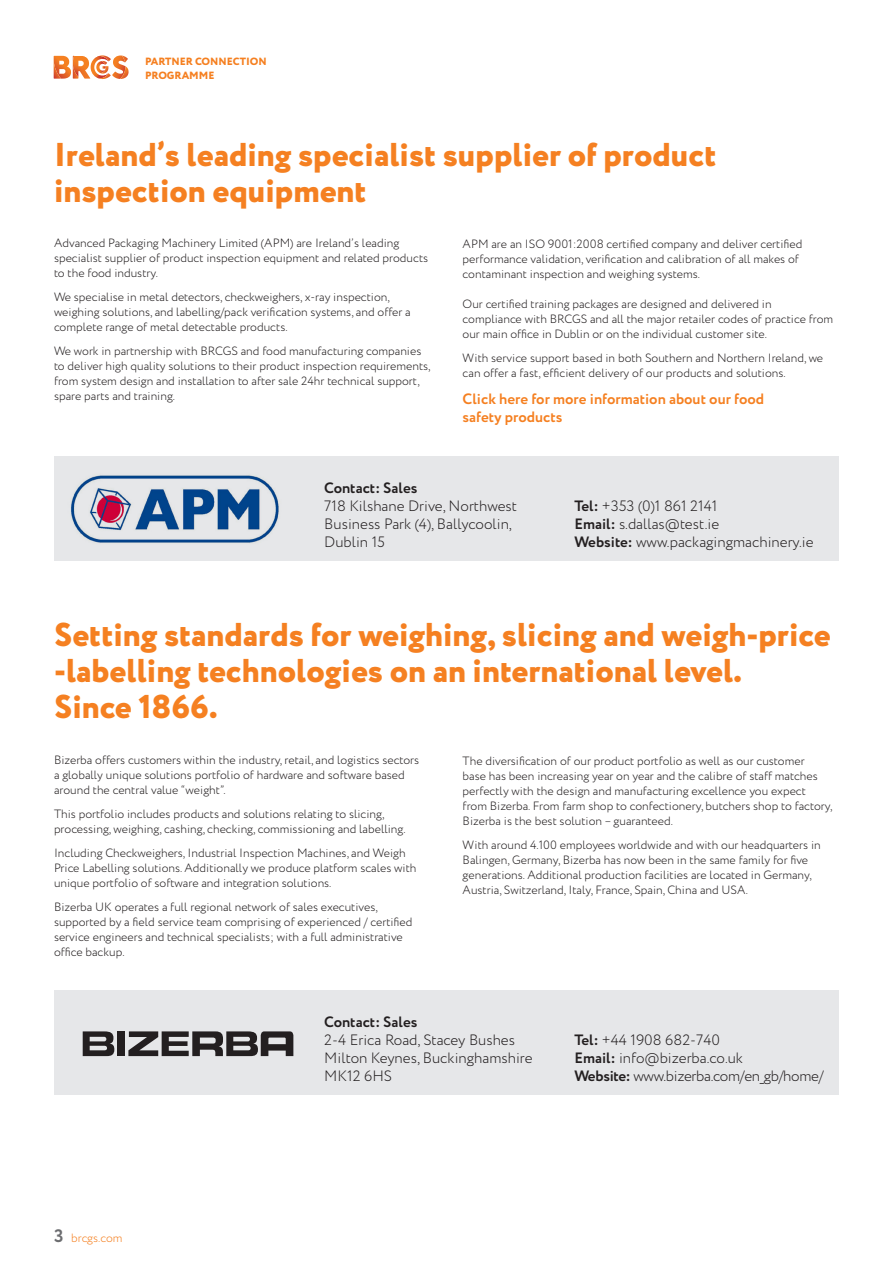
<style>
.page{position:relative;width:893px;height:1263px;background:#fff}
.page>*{position:absolute;margin:0;border:0;box-sizing:border-box;transform-origin:0 0}
.Headline{font:800 33px/36px "Circe";color:#f58021}
.t1{font:300 15px/18px "Circe";color:#231f20}
.t2{font:700 15px/18px "Circe";color:#f58021}
.t3{font:700 15px "Circe";color:#231f20}
.BodyText{font:300 12px/15px "Circe";color:#231f20}
.t4{font:300 12px "Circe";color:#f58021}
.t5{font:800 10.5px "Circe";color:#f58021}
.s1{font-weight:700}
.s2{font-weight:700;font-size:18px;color:#6c6d70}
</style>
<div class="page">
<svg style="left:54px;top:55px;width:75px;height:24px"></svg>
<div style="left:54px;top:456px;width:785px;height:105px;background:#e6e7e9"></div>
<img style="left:71px;top:475px;width:208px;height:68px">
<div style="left:54px;top:990px;width:785px;height:105px;background:#e6e7e9"></div>
<svg style="left:128px;top:1031px;width:165px;height:25px"></svg>
<div style="left:117px;top:1031px;width:8px;height:25px;background:#231f20"></div>
<svg style="left:83px;top:1031px;width:31px;height:25px"></svg>
<p class="t5" style="left:145px;top:54px;width:123px">PARTNER CONNECTION</p>
<p class="t5" style="left:145px;top:68px;width:71px">PROGRAMME</p>
<p class="Headline" style="left:54px;top:138px;width:664px">Ireland’s leading specialist supplier of product inspection equipment</p>
<p class="BodyText" style="left:54px;top:236px;width:376px">Advanced Packaging Machinery Limited (APM) are Ireland’s leading specialist supplier of product inspection equipment and related products to the food industry.</p>
<p class="BodyText" style="left:54px;top:290px;width:337px">We specialise in metal detectors, checkweighers, x-ray inspection,</p>
<p class="BodyText" style="left:54px;top:305px;width:358px">weighing solutions, and labelling/pack verification systems, and offer a complete range of metal detectable products.</p>
<p class="BodyText" style="left:54px;top:344px;width:378px">We work in partnership with BRCGS and food manufacturing companies to deliver high quality solutions to their product inspection requirements, from system design and installation to after sale 24hr technical support, spare parts and training.</p>
<p class="BodyText" style="left:463px;top:237px;width:341px">APM are an ISO 9001:2008 certified company and deliver certified performance validation, verification and calibration of all makes of contaminant inspection and weighing systems.</p>
<p class="BodyText" style="left:463px;top:297px;width:372px">Our certified training packages are designed and delivered in compliance with BRCGS and all the major retailer codes of practice from our main office in Dublin or on the individual customer site.</p>
<p class="BodyText" style="left:463px;top:351px;width:362px">With service support based in both Southern and Northern Ireland, we can offer a fast, efficient delivery of our products and solutions.</p>
<p class="t2" style="left:463px;top:390px;width:303px">Click here for more information about our food safety products</p>
<p class="t3" style="left:324px;top:478px;width:95px">Contact: Sales</p>
<p class="t1" style="left:324px;top:497px;width:194px">718 Kilshane Drive, Northwest<br>Business Park (4), Ballycoolin,<br>Dublin 15</p>
<p class="t1" style="left:574px;top:497px;width:241px"><span class="s1">Tel:</span> +353 (0)1 861 2141<br><span class="s1">Email:</span> s.dallas@test.ie<br><span class="s1">Website:</span> www.packagingmachinery.ie</p>
<p class="Headline" style="left:54px;top:619px;width:778px">Setting standards for weighing, slicing and weigh-price -labelling technologies on an international level.</p>
<p class="Headline" style="left:54px;top:691px;width:165px">Since 1866.</p>
<p class="BodyText" style="left:54px;top:752px;width:367px">Bizerba offers customers within the industry, retail, and logistics sectors a globally unique solutions portfolio of hardware and software based around the central value “weight”.</p>
<p class="BodyText" style="left:54px;top:806px;width:332px">This portfolio includes products and solutions relating to slicing,</p>
<p class="BodyText" style="left:54px;top:821px;width:353px">processing, weighing, cashing, checking, commissioning and labelling.</p>
<p class="BodyText" style="left:54px;top:845px;width:364px">Including Checkweighers, Industrial Inspection Machines, and Weigh<br>Price Labelling solutions. Additionally we produce platform scales with unique portfolio of software and integration solutions.</p>
<p class="BodyText" style="left:54px;top:899px;width:325px">Bizerba UK operates a full regional network of sales executives,</p>
<p class="BodyText" style="left:54px;top:914px;width:360px">supported by a field service team comprising of experienced / certified service engineers and technical specialists; with a full administrative office backup.</p>
<p class="BodyText" style="left:463px;top:753px;width:371px">The diversification of our product portfolio as well as our customer<br>base has been increasing year on year and the calibre of staff matches perfectly with the design and manufacturing excellence you expect from Bizerba. From farm shop to confectionery, butchers shop to factory, Bizerba is the best solution – guaranteed.</p>
<p class="BodyText" style="left:463px;top:837px;width:360px">With around 4.100 employees worldwide and with our headquarters in Balingen, Germany, Bizerba has now been in the same family for five generations. Additional production facilities are located in Germany, Austria, Switzerland, Italy, France, Spain, China and USA.</p>
<p class="t4" style="left:54px;top:1230px;width:70px"><span class="s2">3</span> brcgs.com</p>
<p class="t3" style="left:324px;top:1012px;width:95px">Contact: Sales</p>
<p class="t1" style="left:324px;top:1032px;width:192px">2-4 Erica Road, Stacey Bushes</p>
<p class="t1" style="left:324px;top:1050px;width:210px">Milton Keynes, Buckinghamshire<br>MK12 6HS</p>
<p class="t1" style="left:574px;top:1031px;width:251px"><span class="s1">Tel:</span> +44 1908 682-740<br><span class="s1">Email:</span> info@bizerba.co.uk<br><span class="s1">Website:</span> www.bizerba.com/en_gb/home/</p>
</div>
